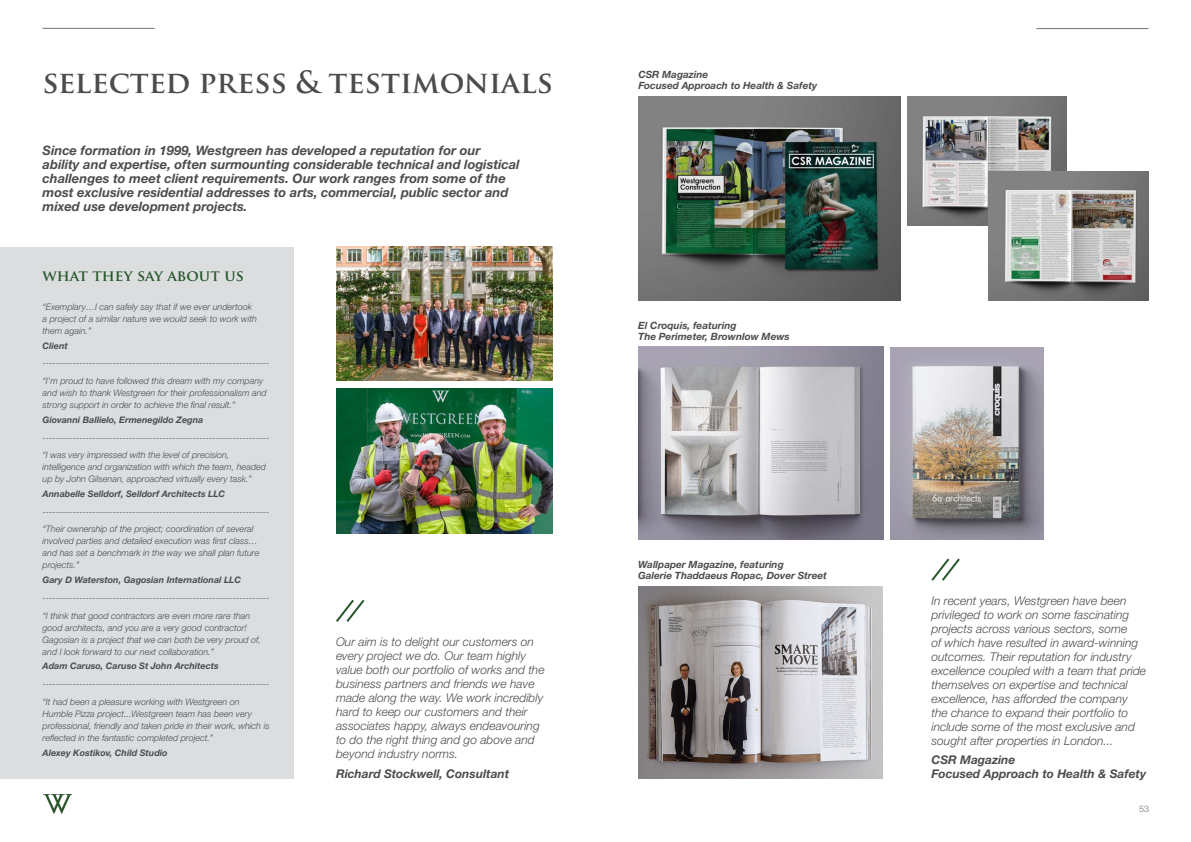
<style>
.page{position:relative;width:1191px;height:842px;background:#fff}
.page>*{position:absolute;margin:0;border:0;box-sizing:border-box;transform-origin:0 0}
.Headline{font:700 30px "Trajan Pro";color:#4b4c4d}
.t1{font:700 15px "Trajan Pro";color:#26582b}
.t2{font:italic 700 13px/14px "Helvetica Neue LT Std";color:#4b4c4d}
.t3{font:italic 300 12px/14px "Helvetica Neue LT Std";color:#4b4c4d}
.t4{font:italic 700 12px "Helvetica Neue LT Std";color:#4b4c4d}
.t5{font:italic 700 10px "Helvetica Neue LT Std";color:#4b4c4d}
.t6{font:italic 300 9px/12px "Helvetica Neue LT Std";color:#4b4c4d}
.t7{font:300 9px "Helvetica Neue LT Std";color:#4b4c4d}
.t8{font:italic 700 9px "Helvetica Neue LT Std";color:#4b4c4d}
.t9{font:300 9px "Helvetica Neue LT Std";color:#717074}
</style>
<div class="page">
<hr style="left:43px;top:28px;width:112px;height:1px;background:#717074">
<hr style="left:1036px;top:28px;width:112px;height:1px;background:#717074">
<img style="left:43px;top:794px;width:29px;height:19px">
<div style="left:0;top:247px;width:293px;height:531px;background:#dcdddf"></div>
<img style="left:336px;top:388px;width:217px;height:145px">
<svg style="left:336px;top:599px;width:29px;height:23px"></svg>
<img style="left:638px;top:586px;width:244px;height:192px">
<img style="left:638px;top:347px;width:245px;height:192px">
<img style="left:890px;top:347px;width:153px;height:192px">
<img style="left:638px;top:97px;width:262px;height:203px">
<img style="left:907px;top:97px;width:159px;height:128px">
<img style="left:988px;top:172px;width:160px;height:128px">
<svg style="left:931px;top:558px;width:29px;height:23px"></svg>
<img style="left:336px;top:247px;width:217px;height:134px">
<p class="Headline" style="left:43px;top:64px;width:512px">SELECTED PRESS &amp; TESTIMONIALS</p>
<p class="t2" style="left:43px;top:143px;width:478px">Since formation in 1999, Westgreen has developed a reputation for our ability and expertise, often surmounting considerable technical and logistical challenges to meet client requirements. Our work ranges from some of the most exclusive residential addresses to arts, commercial, public sector and mixed use development projects.</p>
<p class="t1" style="left:43px;top:266px;width:203px">WHAT THEY SAY ABOUT US</p>
<p class="t6" style="left:43px;top:300px;width:216px">“Exemplary…I can safely say that if we ever undertook a project of a similar nature we would seek to work with them again.”</p>
<p class="t8" style="left:43px;top:340px;width:27px">Client</p>
<p class="t7" style="left:43px;top:358px;width:228px">--------------------------------------------------------------------</p>
<p class="t6" style="left:43px;top:375px;width:226px">“I’m proud to have followed this dream with my company and wish to thank Westgreen for their professionalism and strong support in order to achieve the final result.”</p>
<p class="t8" style="left:43px;top:414px;width:162px">Giovanni Ballielo, Ermenegildo Zegna</p>
<p class="t7" style="left:43px;top:432px;width:228px">--------------------------------------------------------------------</p>
<p class="t6" style="left:43px;top:449px;width:225px">“I was very impressed with the level of precision, intelligence and organization with which the team, headed up by John Gilsenan, approached virtually every task.”</p>
<p class="t8" style="left:43px;top:488px;width:184px">Annabelle Selldorf, Selldorf Architects LLC</p>
<p class="t7" style="left:43px;top:506px;width:228px">--------------------------------------------------------------------</p>
<p class="t6" style="left:43px;top:523px;width:218px">“Their ownership of the project; coordination of several involved parties and detailed execution was first class… and has set a benchmark in the way we shall plan future projects.”</p>
<p class="t8" style="left:43px;top:574px;width:200px">Gary D Waterston, Gagosian International LLC</p>
<p class="t7" style="left:43px;top:592px;width:228px">--------------------------------------------------------------------</p>
<p class="t6" style="left:43px;top:609px;width:220px">“I think that good contractors are even more rare than good architects, and you are a very good contractor!<br>Gagosian is a project that we can both be very proud of, and I look forward to our next collaboration.”</p>
<p class="t8" style="left:43px;top:660px;width:178px">Adam Caruso, Caruso St John Architects</p>
<p class="t7" style="left:43px;top:678px;width:228px">--------------------------------------------------------------------</p>
<p class="t6" style="left:43px;top:695px;width:229px">“It had been a pleasure working with Westgreen on Humble Pizza project...Westgreen team has been very professional, friendly and taken pride in their work, which is reflected in the fantastic completed project.”</p>
<p class="t8" style="left:43px;top:747px;width:127px">Alexey Kostikov, Child Studio</p>
<p class="t3" style="left:336px;top:635px;width:210px">Our aim is to delight our customers on every project we do. Our team highly value both our portfolio of works and the business partners and friends we have made along the way. We work incredibly hard to keep our customers and their associates happy, always endeavouring to do the right thing and go above and beyond industry norms.</p>
<p class="t4" style="left:336px;top:766px;width:175px">Richard Stockwell, Consultant</p>
<p class="t5" style="left:638px;top:68px;width:71px">CSR Magazine</p>
<p class="t5" style="left:638px;top:79px;width:180px">Focused Approach to Health &amp; Safety</p>
<p class="t5" style="left:638px;top:319px;width:100px">El Croquis, featuring</p>
<p class="t5" style="left:638px;top:330px;width:153px">The Perimeter, Brownlow Mews</p>
<p class="t5" style="left:638px;top:558px;width:147px">Wallpaper Magazine, featuring</p>
<p class="t5" style="left:638px;top:569px;width:190px">Galerie Thaddaeus Ropac, Dover Street</p>
<p class="t3" style="left:931px;top:593px;width:216px">In recent years, Westgreen have been privileged to work on some fascinating projects across various sectors, some<br>of which have resulted in award-winning outcomes. Their reputation for industry excellence coupled with a team that pride themselves on expertise and technical excellence, has afforded the company the chance to expand their portfolio to include some of the most exclusive and sought after properties in London...</p>
<p class="t4" style="left:931px;top:753px;width:85px">CSR Magazine</p>
<p class="t4" style="left:931px;top:767px;width:216px">Focused Approach to Health &amp; Safety</p>
<p class="t9" style="left:1139px;top:804px;width:12px">53</p>
</div>
